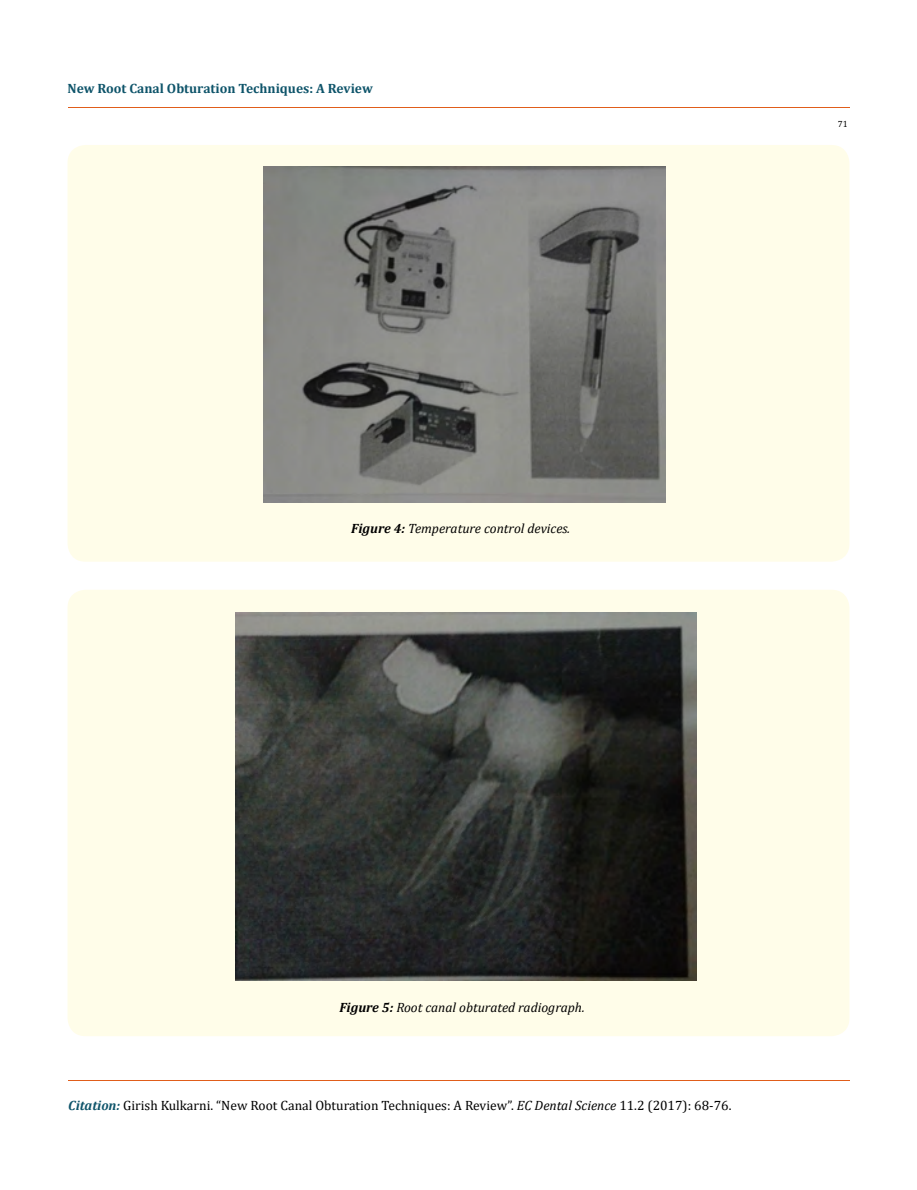
<style>
.page{position:relative;width:917px;height:1190px;background:#fff}
.page>*{position:absolute;margin:0;border:0;box-sizing:border-box;transform-origin:0 0}
.t1{font:13.5px "Cambria";color:#000}
.t2{font:italic 13.5px "Cambria";color:#000}
.t3{font:700 13.5px "Cambria";color:#0e546a}
.t4{font:9px "Cambria";color:#000}
.s1{font-weight:700}
.s2{font-weight:700;font-style:italic;color:#0e546a}
.s3{font-style:italic}
</style>
<div class="page">
<hr style="left:68px;top:108px;width:781px;height:1px;background:#e05d1a">
<hr style="left:68px;top:1080px;width:781px;height:1px;background:#e05d1a">
<div style="left:68px;top:145px;width:781px;height:416px;background:#fffde9;border-radius:18px"></div>
<img style="left:264px;top:166px;width:401px;height:336px">
<div style="left:68px;top:590px;width:781px;height:446px;background:#fffde9;border-radius:18px"></div>
<img style="left:235px;top:612px;width:461px;height:368px">
<p class="t3" style="left:68px;top:79px;width:307px">New Root Canal Obturation Techniques: A Review</p>
<p class="t2" style="left:351px;top:519px;width:220px"><span class="s1">Figure 4:</span> Temperature control devices.</p>
<p class="t4" style="left:837px;top:119px;width:11px">71</p>
<p class="t2" style="left:339px;top:997px;width:247px"><span class="s1">Figure 5:</span> Root canal obturated radiograph.</p>
<p class="t1" style="left:68px;top:1097px;width:664px"><span class="s2">Citation:</span> Girish Kulkarni. “New Root Canal Obturation Techniques: A Review”. <span class="s3">EC Dental Science</span> 11.2 (2017): 68-76.</p>
</div>
